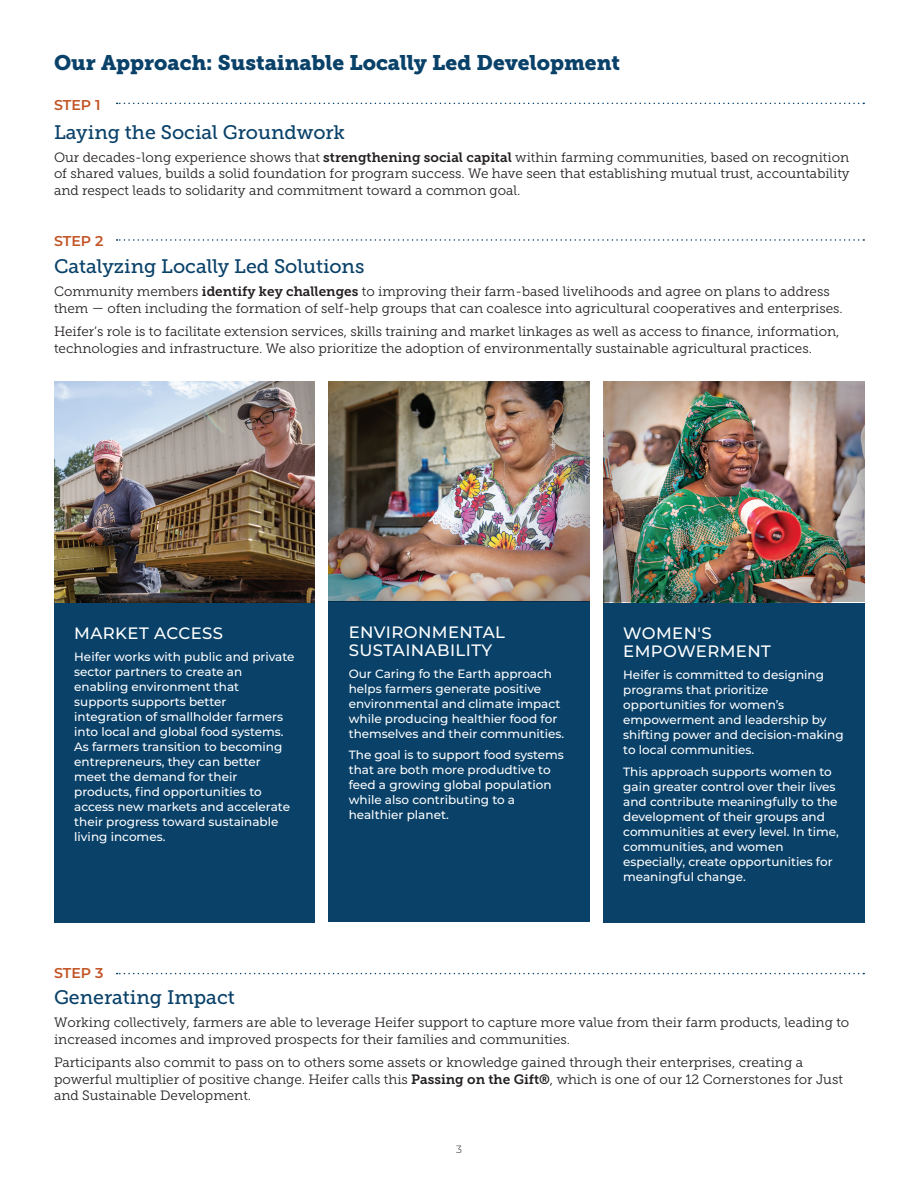
<style>
.page{position:relative;width:918px;height:1188px;background:#fff}
.page>*{position:absolute;margin:0;border:0;box-sizing:border-box;transform-origin:0 0}
.t1{font:21px "Museo Slab 900";color:#094169}
.t2{font:19.5px "Museo Slab 500";color:#094169}
.t3{font:500 16.5px/18px "Montserrat";letter-spacing:.025em;color:#fff}
.t4{font:600 14.25px "Montserrat";color:#c25426}
.t5{font:13.5px/16.5px "Museo Slab 300";color:#231f20}
.t6{font:500 12px/15px "Montserrat";color:#fff}
.t7{font:300 10.5px "Montserrat";color:#231f20}
.s1{font-family:"Museo Slab 700"}
</style>
<div class="page">
<img style="left:54px;top:382px;width:261px;height:221px">
<svg style="left:117px;top:103px;width:747px;height:1px"></svg>
<div style="left:603px;top:603px;width:261px;height:319px;background:#094169"></div>
<div style="left:54px;top:603px;width:261px;height:319px;background:#094169"></div>
<div style="left:328px;top:602px;width:262px;height:320px;background:#094169"></div>
<svg style="left:117px;top:239px;width:747px;height:2px"></svg>
<svg style="left:117px;top:973px;width:747px;height:1px"></svg>
<img style="left:328px;top:382px;width:262px;height:220px">
<img style="left:603px;top:382px;width:261px;height:220px">
<p class="t1" style="left:54px;top:50px;width:568px">Our Approach: Sustainable Locally Led Development</p>
<p class="t4" style="left:54px;top:95px;width:48px">STEP 1</p>
<p class="t2" style="left:54px;top:121px;width:293px">Laying the Social Groundwork</p>
<p class="t5" style="left:54px;top:149px;width:797px;text-align:justify">Our decades-long experience shows that <span class="s1">strengthening social capital</span> within farming communities, based on recognition of shared values, builds a solid foundation for program success. We have seen that establishing mutual trust, accountability and respect leads to solidarity and commitment toward a common goal.</p>
<p class="t4" style="left:54px;top:231px;width:51px">STEP 2</p>
<p class="t2" style="left:54px;top:255px;width:312px">Catalyzing Locally Led Solutions</p>
<p class="t5" style="left:54px;top:283px;width:790px">Community members <span class="s1">identify key challenges</span> to improving their farm-based livelihoods and agree on plans to address them — often including the formation of self-help groups that can coalesce into agricultural cooperatives and enterprises.</p>
<p class="t5" style="left:54px;top:323px;width:787px">Heifer’s role is to facilitate extension services, skills training and market linkages as well as access to finance, information, technologies and infrastructure. We also prioritize the adoption of environmentally sustainable agricultural practices.</p>
<p class="t3" style="left:74px;top:624px;width:150px">MARKET ACCESS</p>
<p class="t6" style="left:74px;top:649px;width:222px">Heifer works with public and private sector partners to create an enabling environment that supports supports better integration of smallholder farmers into local and global food systems.<br>As farmers transition to becoming entrepreneurs, they can better meet the demand for their products, find opportunities to access new markets and accelerate their progress toward sustainable living incomes.</p>
<p class="t4" style="left:54px;top:963px;width:51px">STEP 3</p>
<p class="t3" style="left:349px;top:622px;width:158px">ENVIRONMENTAL<br>SUSTAINABILITY</p>
<p class="t6" style="left:349px;top:665px;width:217px">Our Caring fo the Earth approach helps farmers generate positive environmental and climate impact while producing healthier food for themselves and their communities.</p>
<p class="t6" style="left:349px;top:747px;width:217px">The goal is to support food systems that are both more produdtive to feed a growing global population while also contributing to a healthier planet.</p>
<p class="t3" style="left:623px;top:624px;width:149px">WOMEN'S<br>EMPOWERMENT</p>
<p class="t6" style="left:623px;top:667px;width:222px">Heifer is committed to designing programs that prioritize opportunities for women’s empowerment and leadership by shifting power and decision-making to local communities.</p>
<p class="t6" style="left:623px;top:763px;width:217px">This approach supports women to gain greater control over their lives and contribute meaningfully to the development of their groups and communities at every level. In time, communities, and women especially, create opportunities for meaningful change.</p>
<p class="t2" style="left:54px;top:987px;width:182px">Generating Impact</p>
<p class="t5" style="left:54px;top:1015px;width:797px">Working collectively, farmers are able to leverage Heifer support to capture more value from their farm products, leading to increased incomes and improved prospects for their families and communities.</p>
<p class="t5" style="left:54px;top:1054px;width:790px">Participants also commit to pass on to others some assets or knowledge gained through their enterprises, creating a powerful multiplier of positive change. Heifer calls this <span class="s1">Passing on the Gift®</span>, which is one of our 12 Cornerstones for Just and Sustainable Development.</p>
<p class="t7" style="left:456px;top:1142px;width:7px">3</p>
</div>
